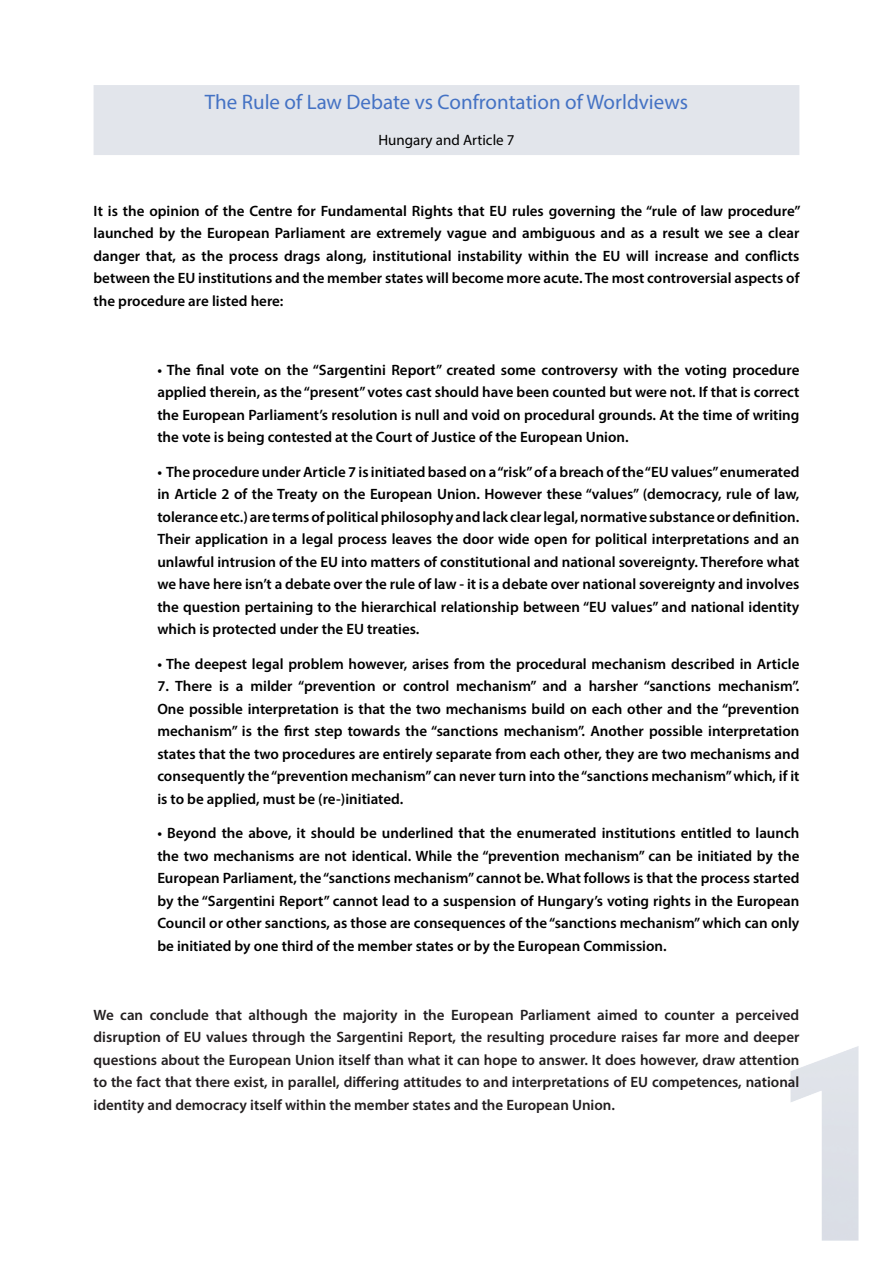
<style>
.page{position:relative;width:893px;height:1263px;background:#fff}
.page>*{position:absolute;margin:0;border:0;box-sizing:border-box;transform-origin:0 0}
.t1{font:21px "Myriad Pro";color:#4472c4}
.Default{font:600 15px/22.5px "Myriad Pro";color:#000;text-align:justify}
.t2{font:600 15px/22.5px "Myriad Pro";color:#231f20;text-align:justify}
.t3{font:15px "Myriad Pro";color:#000}
</style>
<div class="page">
<img style="left:790px;top:1046px;width:69px;height:195px">
<p class="t1" style="left:205px;top:89px;width:485px">The Rule of Law Debate vs Confrontation of Worldviews</p>
<p class="t3" style="left:378px;top:131px;width:138px">Hungary and Article 7</p>
<p class="Default" style="left:94px;top:199px;width:708px">It is the opinion of the Centre for Fundamental Rights that EU rules governing the “rule of law procedure” launched by the European Parliament are extremely vague and ambiguous and as a result we see a clear danger that, as the process drags along, institutional instability within the EU will increase and conflicts between the EU institutions and the member states will become more acute. The most controversial aspects of the procedure are listed here:</p>
<p class="Default" style="left:157px;top:358px;width:644px">• The final vote on the “Sargentini Report” created some controversy with the voting procedure applied therein, as the “present” votes cast should have been counted but were not. If that is correct the European Parliament’s resolution is null and void on procedural grounds. At the time of writing the vote is being contested at the Court of Justice of the European Union.</p>
<p class="Default" style="left:157px;top:460px;width:644px">• The procedure under Article 7 is initiated based on a “risk” of a breach of the “EU values” enumerated in Article 2 of the Treaty on the European Union. However these “values” (democracy, rule of law, tolerance etc.) are terms of political philosophy and lack clear legal, normative substance or definition.<br>Their application in a legal process leaves the door wide open for political interpretations and an unlawful intrusion of the EU into matters of constitutional and national sovereignty. Therefore what we have here isn’t a debate over the rule of law - it is a debate over national sovereignty and involves the question pertaining to the hierarchical relationship between “EU values” and national identity which is protected under the EU treaties.</p>
<p class="Default" style="left:157px;top:652px;width:643px">• The deepest legal problem however, arises from the procedural mechanism described in Article</p>
<p class="Default" style="left:157px;top:675px;width:644px">7. There is a milder “prevention or control mechanism” and a harsher “sanctions mechanism”.<br>One possible interpretation is that the two mechanisms build on each other and the “prevention mechanism” is the first step towards the “sanctions mechanism”. Another possible interpretation states that the two procedures are entirely separate from each other, they are two mechanisms and consequently the “prevention mechanism” can never turn into the “sanctions mechanism” which, if it is to be applied, must be (re-)initiated.</p>
<p class="Default" style="left:157px;top:822px;width:644px">• Beyond the above, it should be underlined that the enumerated institutions entitled to launch the two mechanisms are not identical. While the “prevention mechanism” can be initiated by the European Parliament, the “sanctions mechanism” cannot be. What follows is that the process started by the “Sargentini Report” cannot lead to a suspension of Hungary’s voting rights in the European Council or other sanctions, as those are consequences of the “sanctions mechanism” which can only be initiated by one third of the member states or by the European Commission.</p>
<p class="t2" style="left:94px;top:1003px;width:707px">We can conclude that although the majority in the European Parliament aimed to counter a perceived disruption of EU values through the Sargentini Report, the resulting procedure raises far more and deeper questions about the European Union itself than what it can hope to answer. It does however, draw attention to the fact that there exist, in parallel, differing attitudes to and interpretations of EU competences, national identity and democracy itself within the member states and the European Union.</p>
</div>
